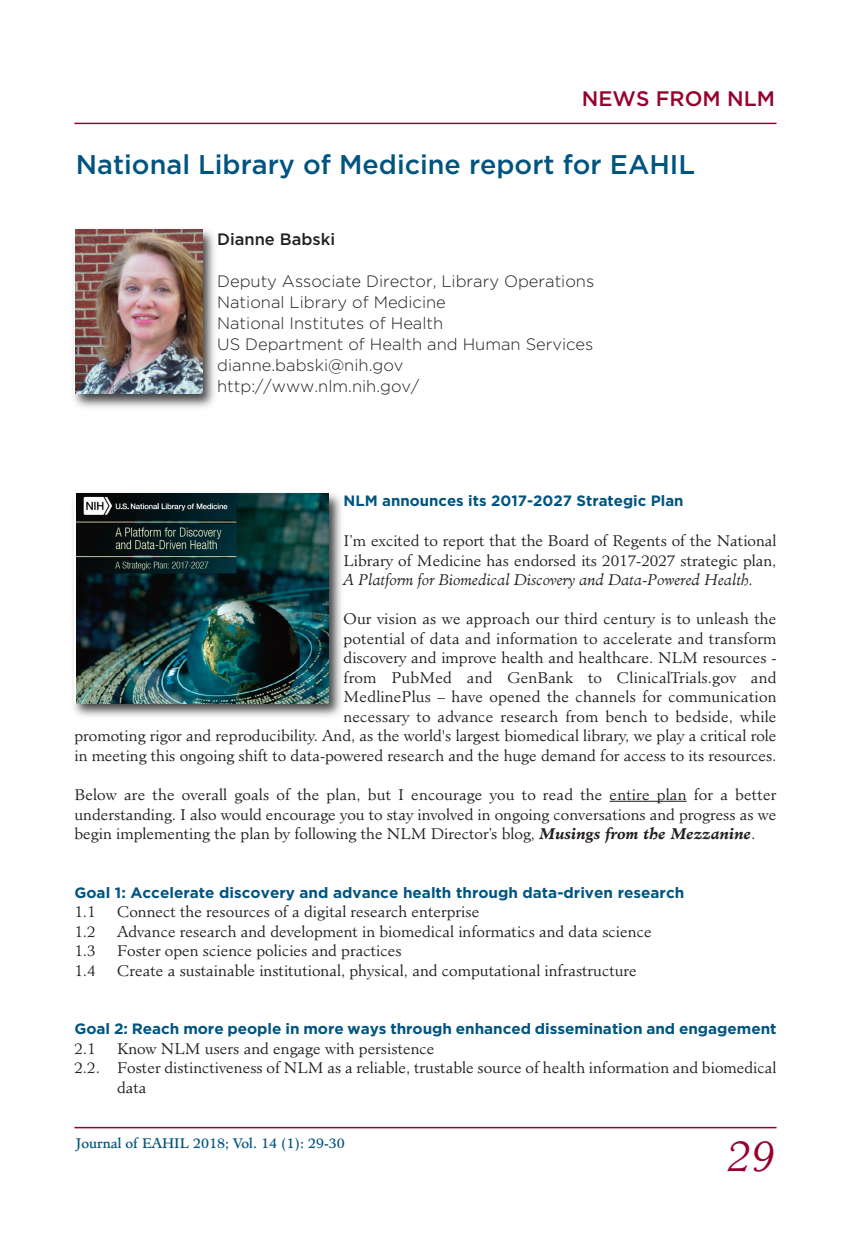
<style>
.page{position:relative;width:851px;height:1234px;background:#fff}
.page>*{position:absolute;margin:0;border:0;box-sizing:border-box;transform-origin:0 0}
.t1{font:italic 300 42px "Minister";color:#98012d}
.t2{font:500 27px "Gotham";color:#005480}
.t3{font:500 21px "Gotham";color:#98012d}
.t4{font:300 16.5px/21px "Gotham";color:#231f20}
.t5{font:500 16.5px "Gotham";color:#231f20}
.t6{font:300 15px/19.5px "Minister";color:#231f20}
.t7{font:700 15px "Gotham";color:#005480}
.t8{font:italic 300 15px "Minister";color:#231f20}
.t9{font:13.5px "Minister";color:#005480}
.s1{font-weight:700;font-style:italic}
</style>
<div class="page">
<hr style="left:74px;top:1126px;width:702px;height:2px;background:#98012d">
<hr style="left:74px;top:123px;width:702px;height:1px;background:#98012d">
<img style="left:73px;top:229px;width:142px;height:179px">
<img style="left:75px;top:229px;width:127px;height:164px">
<hr style="left:609px;top:800px;width:77px;height:1px;background:#231f20">
<img style="left:73px;top:493px;width:268px;height:224px">
<img style="left:77px;top:493px;width:251px;height:210px">
<h3 class="t3" style="left:581px;top:87px;width:194px">NEWS FROM NLM</h3>
<h2 class="t2" style="left:76px;top:149px;width:620px">National Library of Medicine report for EAHIL</h2>
<p class="t5" style="left:217px;top:230px;width:119px">Dianne Babski</p>
<p class="t4" style="left:217px;top:270px;width:378px">Deputy Associate Director, Library Operations National Library of Medicine<br>National Institutes of Health<br>US Department of Health and Human Services dianne.babski@nih.gov http://www.nlm.nih.gov/</p>
<p class="t7" style="left:343px;top:491px;width:341px">NLM announces its 2017-2027 Strategic Plan</p>
<p class="t6" style="left:343px;top:531px;width:434px">I’m excited to report that the Board of Regents of the National<br>Library of Medicine has endorsed its 2017-2027 strategic plan,</p>
<p class="t8" style="left:343px;top:573px;width:411px">A Platform for Biomedical Discovery and Data-Powered Health.</p>
<p class="t6" style="left:74px;top:609px;width:703px;text-align:right">Our vision as we approach our third century is to unleash the<br>potential of data and information to accelerate and transform<br>discovery and improve health and healthcare. NLM resources -<br>from PubMed and GenBank to ClinicalTrials.gov and<br>MedlinePlus – have opened the channels for communication<br>necessary to advance research from bench to bedside, while<br>promoting rigor and reproducibility. And, as the world's largest biomedical library, we play a critical role in meeting this ongoing shift to data-powered research and the huge demand for access to its resources.</p>
<p class="t6" style="left:74px;top:784px;width:703px;text-align:justify">Below are the overall goals of the plan, but I encourage you to read the entire plan for a better understanding. I also would encourage you to stay involved in ongoing conversations and progress as we begin implementing the plan by following the NLM Director’s blog, <span class="s1">Musings from the Mezzanine</span>.</p>
<p class="t7" style="left:74px;top:883px;width:611px">Goal 1: Accelerate discovery and advance health through data-driven research</p>
<p class="t6" style="left:74px;top:901px;width:23px">1.1</p>
<p class="t6" style="left:117px;top:901px;width:364px">Connect the resources of a digital research enterprise</p>
<p class="t6" style="left:74px;top:921px;width:23px">1.2</p>
<p class="t6" style="left:117px;top:921px;width:536px">Advance research and development in biomedical informatics and data science</p>
<p class="t6" style="left:74px;top:940px;width:23px">1.3</p>
<p class="t6" style="left:117px;top:940px;width:286px">Foster open science policies and practices</p>
<p class="t6" style="left:74px;top:960px;width:23px">1.4</p>
<p class="t6" style="left:117px;top:960px;width:521px">Create a sustainable institutional, physical, and computational infrastructure</p>
<p class="t7" style="left:74px;top:1019px;width:703px">Goal 2: Reach more people in more ways through enhanced dissemination and engagement</p>
<p class="t6" style="left:74px;top:1038px;width:23px">2.1</p>
<p class="t6" style="left:117px;top:1038px;width:319px">Know NLM users and engage with persistence</p>
<p class="t6" style="left:74px;top:1057px;width:703px">2.2. Foster distinctiveness of NLM as a reliable, trustable source of health information and biomedical</p>
<p class="t6" style="left:117px;top:1077px;width:31px">data</p>
<p class="t9" style="left:76px;top:1134px;width:270px">Journal of EAHIL 2018; Vol. 14 (1): 29-30</p>
<h1 class="t1" style="left:728px;top:1137px;width:48px">29</h1>
</div>
